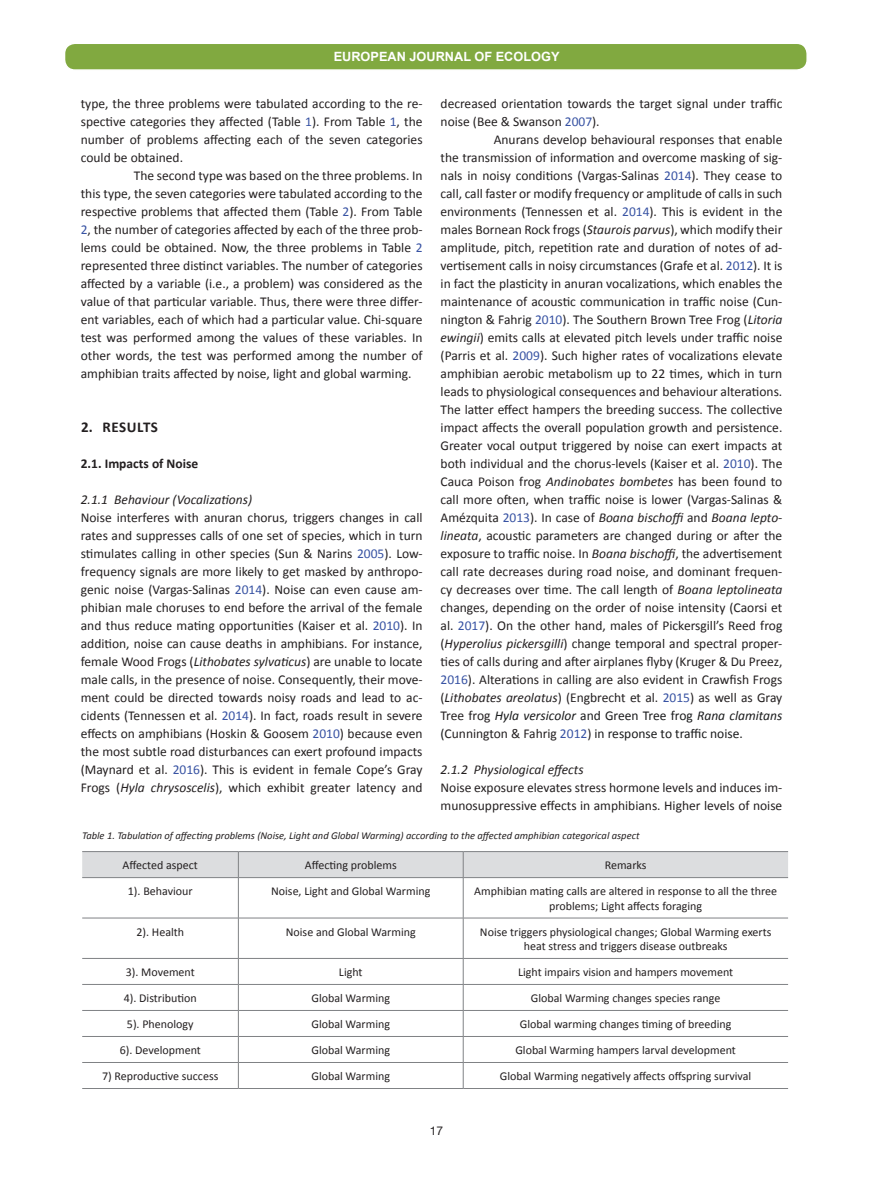
<style>
.page{position:relative;width:893px;height:1178px;background:#fff}
.page>*{position:absolute;margin:0;border:0;box-sizing:border-box;transform-origin:0 0}
.t1{font:700 15px "Calibri";letter-spacing:.035em;color:#231f20}
.t2{font:13.5px/18px "Calibri";color:#231f20;text-align:justify}
.t3{font:italic 13.5px "Calibri";color:#231f20}
.t4{font:700 13.5px "Calibri";color:#231f20}
.t5{font:700 12.75px "Arial";color:#fff}
.t6{font:12px/14.4px "Calibri";color:#231f20;text-align:center}
.t7{font:12px "Helvetica Neue";color:#231f20}
.t8{font:italic 10.5px "Calibri";color:#231f20}
.s1{color:#3853a3}
.s2{font-style:italic}
.s3{font-style:italic;color:#1a1b1c}
.s4{color:#1a1b1c}
</style>
<div class="page">
<div style="left:65px;top:43px;width:742px;height:27px;background:#81a940;border-radius:10px"></div>
<div style="left:64px;top:43px;width:744px;height:28px;border:2px solid #fff;border-radius:10px"></div>
<svg style="left:82px;top:851px;width:706px;height:26px;background:#d8d9db"></svg>
<hr style="left:82px;top:877px;width:156px;height:1px;background:#808285">
<hr style="left:238px;top:877px;width:225px;height:1px;background:#808285">
<hr style="left:238px;top:878px;width:1px;height:40px;background:#808285">
<hr style="left:463px;top:877px;width:325px;height:1px;background:#808285">
<hr style="left:463px;top:878px;width:1px;height:40px;background:#808285">
<hr style="left:82px;top:918px;width:156px;height:1px;background:#808285">
<hr style="left:238px;top:918px;width:225px;height:1px;background:#808285">
<hr style="left:238px;top:918px;width:1px;height:40px;background:#808285">
<hr style="left:463px;top:918px;width:325px;height:1px;background:#808285">
<hr style="left:463px;top:918px;width:1px;height:40px;background:#808285">
<hr style="left:82px;top:958px;width:156px;height:1px;background:#808285">
<hr style="left:238px;top:958px;width:225px;height:1px;background:#808285">
<hr style="left:463px;top:958px;width:325px;height:1px;background:#808285">
<hr style="left:82px;top:984px;width:156px;height:1px;background:#808285">
<hr style="left:238px;top:984px;width:225px;height:1px;background:#808285">
<hr style="left:463px;top:984px;width:325px;height:1px;background:#808285">
<hr style="left:82px;top:1010px;width:156px;height:1px;background:#808285">
<hr style="left:238px;top:1010px;width:225px;height:1px;background:#808285">
<hr style="left:463px;top:1010px;width:325px;height:1px;background:#808285">
<hr style="left:82px;top:1036px;width:156px;height:1px;background:#808285">
<hr style="left:238px;top:1036px;width:225px;height:1px;background:#808285">
<hr style="left:463px;top:1036px;width:325px;height:1px;background:#808285">
<hr style="left:82px;top:1062px;width:156px;height:1px;background:#808285">
<hr style="left:238px;top:1062px;width:225px;height:1px;background:#808285">
<svg style="left:238px;top:958px;width:1px;height:130px"></svg>
<hr style="left:463px;top:1062px;width:325px;height:1px;background:#808285">
<svg style="left:463px;top:958px;width:1px;height:130px"></svg>
<hr style="left:82px;top:1088px;width:156px;height:1px;background:#808285">
<hr style="left:238px;top:1088px;width:225px;height:1px;background:#808285">
<hr style="left:463px;top:1088px;width:325px;height:1px;background:#808285">
<p class="t5" style="left:334px;top:48px;width:227px">EUROPEAN JOURNAL OF ECOLOGY</p>
<p class="t2" style="left:441px;top:94px;width:343px">decreased orientation towards the target signal under traffic noise (Bee &amp; Swanson <span class="s1">2007</span>).</p>
<p class="t2" style="left:441px;top:130px;width:343px;text-indent:53px">Anurans develop behavioural responses that enable the transmission of information and overcome masking of sig&shy;nals in noisy conditions (Vargas-Salinas <span class="s1">2014</span>). They cease to call, call faster or modify frequency or amplitude of calls in such environments (Tennessen et al. <span class="s1">2014</span>). This is evident in the males Bornean Rock frogs (<span class="s2">Staurois parvus</span>), which modify their amplitude, pitch, repetition rate and duration of notes of ad&shy;vertisement calls in noisy circumstances (Grafe et al. <span class="s1">2012</span>). It is in fact the plasticity in anuran vocalizations, which enables the maintenance of acoustic communication in traffic noise (Cun&shy;nington &amp; Fahrig <span class="s1">2010</span>). The Southern Brown Tree Frog (<span class="s2">Litoria ewingii</span>) emits calls at elevated pitch levels under traffic noise (Parris et al. <span class="s1">2009</span>). Such higher rates of vocalizations elevate amphibian aerobic metabolism up to 22 times, which in turn leads to physiological consequences and behaviour alterations.<br>The latter effect hampers the breeding success. The collective impact affects the overall population growth and persistence.<br>Greater vocal output triggered by noise can exert impacts at both individual and the chorus-levels (Kaiser et al. <span class="s1">2010</span>). The Cauca Poison frog <span class="s2">Andinobates bombetes</span> has been found to call more often, when traffic noise is lower (Vargas-Salinas &amp; Amézquita <span class="s1">2013</span>). In case of <span class="s2">Boana bischoffi</span> and <span class="s2">Boana lepto&shy;lineata</span>, acoustic parameters are changed during or after the exposure to traffic noise. In <span class="s2">Boana bischoffi</span>, the advertisement call rate decreases during road noise, and dominant frequen&shy;cy decreases over time. The call length of <span class="s2">Boana leptolineata </span>changes, depending on the order of noise intensity (Caorsi et al. <span class="s1">2017</span>). On the other hand, males of Pickersgill’s Reed frog (<span class="s2">Hyperolius pickersgilli</span>) change temporal and spectral proper&shy;ties of calls during and after airplanes flyby (Kruger &amp; Du Preez, <span class="s1">2016</span>). Alterations in calling are also evident in Crawfish Frogs (<span class="s2">Lithobates areolatus</span>) (Engbrecht et al. <span class="s1">2015</span>) as well as Gray Tree frog <span class="s3">Hyla versicolor</span> <span class="s4">and Green Tree frog</span> <span class="s3">Rana clamitans </span><span class="s4">(</span>Cunnington &amp; Fahrig <span class="s1">2012</span>) <span class="s4">in response to traffic noise.</span></p>
<p class="t3" style="left:441px;top:760px;width:145px">2.1.2 Physiological effects</p>
<p class="t2" style="left:441px;top:778px;width:343px">Noise exposure elevates stress hormone levels and induces im&shy;munosuppressive effects in amphibians. Higher levels of noise</p>
<p class="t8" style="left:82px;top:828px;width:559px">Table 1. Tabulation of affecting problems (Noise, Light and Global Warming) according to the affected amphibian categorical aspect</p>
<p class="t6" style="left:123px;top:858px;width:77px">Affected aspect</p>
<p class="t6" style="left:305px;top:858px;width:93px">Affecting problems</p>
<p class="t6" style="left:605px;top:858px;width:43px">Remarks</p>
<p class="t6" style="left:128px;top:884px;width:66px">1). Behaviour</p>
<p class="t6" style="left:271px;top:884px;width:161px">Noise, Light and Global Warming</p>
<p class="t6" style="left:474px;top:884px;width:304px">Amphibian mating calls are altered in response to all the three problems; Light affects foraging</p>
<p class="t6" style="left:136px;top:924px;width:49px">2). Health</p>
<p class="t6" style="left:286px;top:924px;width:131px">Noise and Global Warming</p>
<p class="t6" style="left:480px;top:924px;width:293px">Noise triggers physiological changes; Global Warming exerts heat stress and triggers disease outbreaks</p>
<p class="t6" style="left:126px;top:965px;width:71px">3). Movement</p>
<p class="t6" style="left:339px;top:965px;width:25px">Light</p>
<p class="t6" style="left:518px;top:965px;width:217px">Light impairs vision and hampers movement</p>
<p class="t6" style="left:124px;top:991px;width:75px">4). Distribution</p>
<p class="t6" style="left:311px;top:991px;width:80px">Global Warming</p>
<p class="t6" style="left:531px;top:991px;width:191px">Global Warming changes species range</p>
<p class="t6" style="left:127px;top:1017px;width:68px">5). Phenology</p>
<p class="t6" style="left:311px;top:1017px;width:80px">Global Warming</p>
<p class="t6" style="left:520px;top:1017px;width:213px">Global warming changes timing of breeding</p>
<p class="t6" style="left:120px;top:1043px;width:83px">6). Development</p>
<p class="t6" style="left:311px;top:1043px;width:80px">Global Warming</p>
<p class="t6" style="left:515px;top:1043px;width:222px">Global Warming hampers larval development</p>
<p class="t6" style="left:102px;top:1069px;width:118px">7) Reproductive success</p>
<p class="t6" style="left:311px;top:1069px;width:80px">Global Warming</p>
<p class="t6" style="left:500px;top:1069px;width:253px">Global Warming negatively affects offspring survival</p>
<p class="t2" style="left:81px;top:95px;width:343px">type, the three problems were tabulated according to the re&shy;spective categories they affected (Table <span class="s1">1</span>). From Table <span class="s1">1</span>, the number of problems affecting each of the seven categories could be obtained.</p>
<p class="t2" style="left:81px;top:167px;width:343px;text-indent:53px">The second type was based on the three problems. In this type, the seven categories were tabulated according to the respective problems that affected them (Table <span class="s1">2</span>). From Table <span class="s1">2</span>, the number of categories affected by each of the three prob&shy;lems could be obtained. Now, the three problems in Table <span class="s1">2 </span>represented three distinct variables. The number of categories affected by a variable (i.e., a problem) was considered as the value of that particular variable. Thus, there were three differ&shy;ent variables, each of which had a particular value. Chi-square test was performed among the values of these variables. In other words, the test was performed among the number of amphibian traits affected by noise, light and global warming.</p>
<p class="t1" style="left:81px;top:417px;width:78px">2. RESULTS</p>
<p class="t4" style="left:81px;top:455px;width:119px">2.1. Impacts of Noise</p>
<p class="t3" style="left:81px;top:490px;width:173px">2.1.1 Behaviour (Vocalizations)</p>
<p class="t2" style="left:81px;top:509px;width:343px">Noise interferes with anuran chorus, triggers changes in call rates and suppresses calls of one set of species, which in turn stimulates calling in other species (Sun &amp; Narins <span class="s1">2005</span>). Low&shy;frequency signals are more likely to get masked by anthropo&shy;genic noise (Vargas-Salinas <span class="s1">2014</span>). Noise can even cause am&shy;phibian male choruses to end before the arrival of the female and thus reduce mating opportunities (Kaiser et al. <span class="s1">2010</span>). In addition, noise can cause deaths in amphibians. For instance, female Wood Frogs (<span class="s2">Lithobates sylvaticus</span>) are unable to locate male calls, in the presence of noise. Consequently, their move&shy;ment could be directed towards noisy roads and lead to ac&shy;cidents (Tennessen et al. <span class="s1">2014</span>). In fact, roads result in severe effects on amphibians (Hoskin &amp; Goosem <span class="s1">2010</span>) because even the most subtle road disturbances can exert profound impacts (Maynard et al. <span class="s1">2016</span>). This is evident in female Cope’s Gray Frogs (<span class="s2">Hyla chrysoscelis</span>), which exhibit greater latency and</p>
<p class="t7" style="left:430px;top:1122px;width:15px">17</p>
</div>
